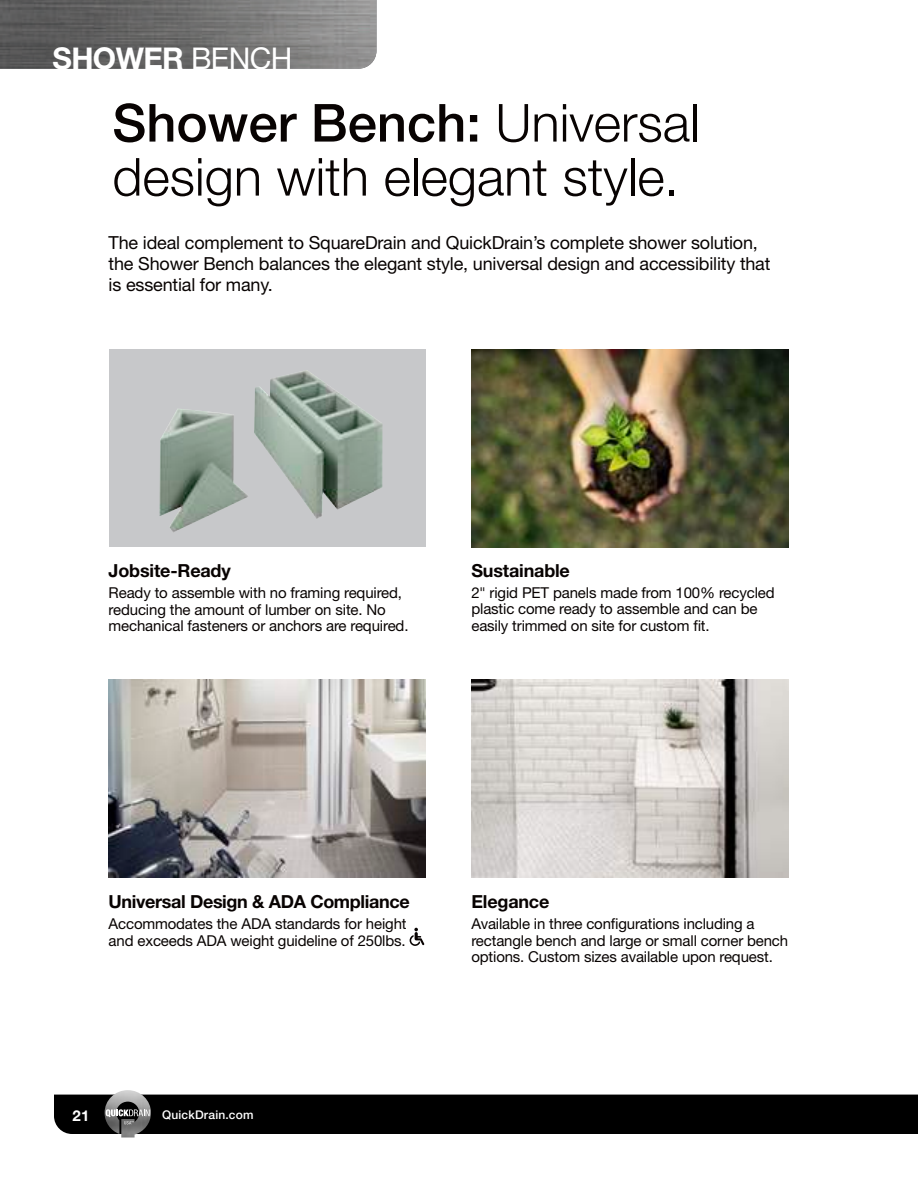
<style>
.page{position:relative;width:918px;height:1188px;background:#fff}
.page>*{position:absolute;margin:0;border:0;box-sizing:border-box;transform-origin:0 0}
.t1{font:300 52.5px/54px "Helvetica Neue LT Std";color:#080302}
.t2{font:700 30px "Helvetica Neue LT Std";letter-spacing:-.02em;color:#fff}
.t3{font:18px/21px "Helvetica Neue LT Std";letter-spacing:-.01em;color:#080302}
.t4{font:700 18px "Helvetica Neue LT Std";letter-spacing:-.01em;color:#080302}
.t5{font:15px/16.5px "Helvetica Neue LT Std";letter-spacing:-.01em;color:#080302}
.t6{font:700 15px "Helvetica Neue LT Std";color:#fff}
.t7{font:500 12px "Helvetica Neue LT Std";letter-spacing:.015em;color:#fff}
.s1{font-weight:400}
.s2{font-weight:500}
.s3{font-stretch:condensed}
</style>
<div class="page">
<img style="left:105px;top:1090px;width:46px;height:48px">
<div style="left:54px;top:1095px;width:864px;height:39px;background:#000"></div>
<img style="left:109px;top:680px;width:317px;height:197px">
<div style="left:109px;top:350px;width:317px;height:197px;background:#c7c8ca"></div>
<img style="left:254px;top:370px;width:129px;height:149px">
<img style="left:160px;top:409px;width:88px;height:123px">
<img style="left:471px;top:350px;width:317px;height:197px">
<img style="left:471px;top:680px;width:317px;height:198px">
<svg style="left:410px;top:928px;width:14px;height:18px"></svg>
<img style="left:0;top:0;width:376px;height:69px">
<h2 class="t2" style="left:52px;top:40px;width:241px">SHOWER <span class="s1">BENCH</span></h2>
<h1 class="t1" style="left:112px;top:95px;width:589px"><span class="s2">Shower Bench:</span> Universal design with elegant style.</h1>
<p class="t3" style="left:109px;top:232px;width:663px">The ideal complement to SquareDrain and QuickDrain’s complete shower solution, the Shower Bench balances the elegant style, universal design and accessibility that is essential for many.</p>
<p class="t4" style="left:109px;top:560px;width:124px">Jobsite-Ready</p>
<p class="t5" style="left:109px;top:584px;width:301px">Ready to assemble with no framing required, reducing the amount of lumber on site. No mechanical fasteners or anchors are required.</p>
<p class="t4" style="left:471px;top:559px;width:100px">Sustainable</p>
<p class="t5" style="left:471px;top:584px;width:305px">2<span class="s3">"</span> rigid PET panels made from 100% recycled plastic come ready to assemble and can be easily trimmed on site for custom fit.</p>
<p class="t4" style="left:109px;top:891px;width:303px">Universal Design &amp; ADA Compliance</p>
<p class="t5" style="left:109px;top:916px;width:299px">Accommodates the ADA standards for height and exceeds ADA weight guideline of 250lbs.</p>
<p class="t6" style="left:73px;top:1106px;width:18px">21</p>
<p class="t7" style="left:162px;top:1107px;width:93px">QuickDrain.com</p>
<p class="t4" style="left:471px;top:891px;width:80px">Elegance</p>
<p class="t5" style="left:471px;top:916px;width:318px">Available in three configurations including a rectangle bench and large or small corner bench options. Custom sizes available upon request.</p>
</div>
